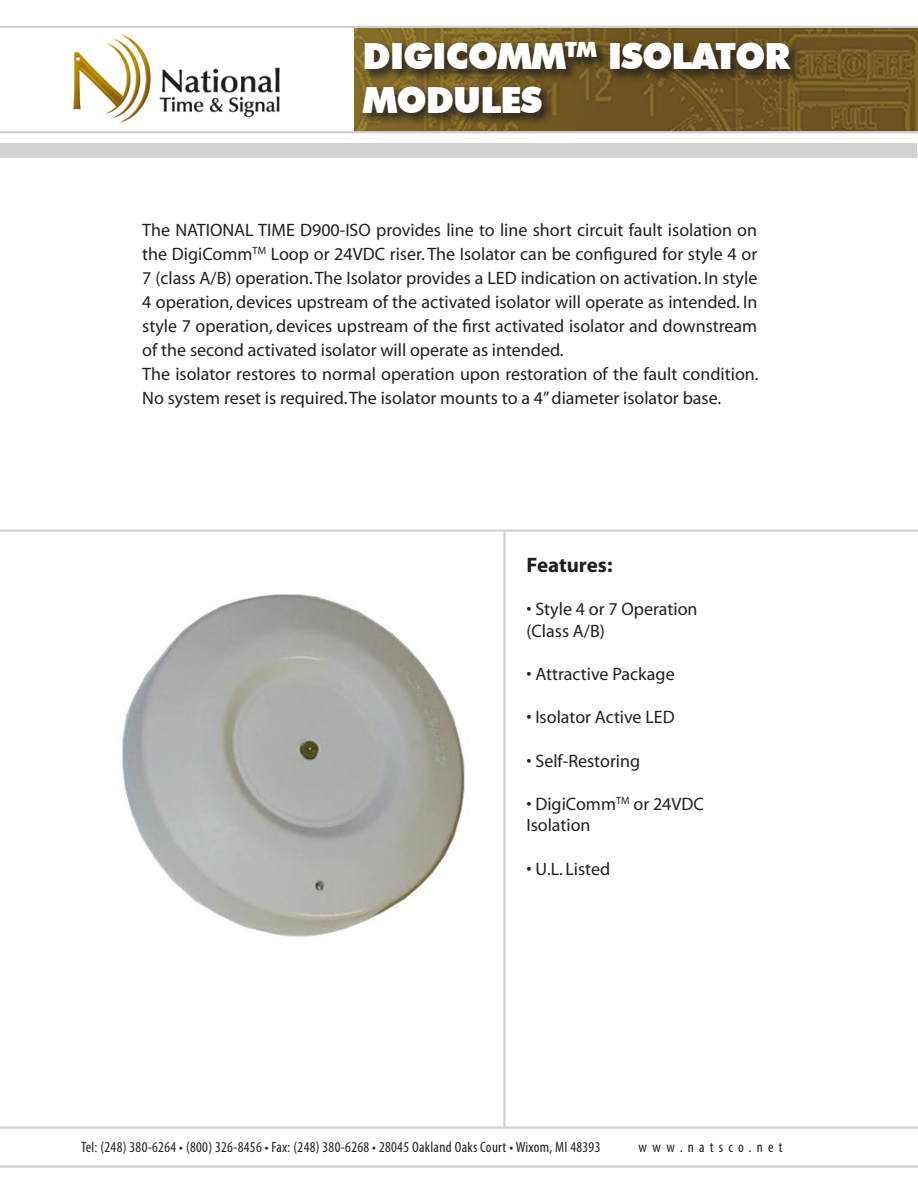
<style>
.page{position:relative;width:918px;height:1188px;background:#fff}
.page>*{position:absolute;margin:0;border:0;box-sizing:border-box;transform-origin:0 0}
.t1{font:900 36px "Futura BT";letter-spacing:-.03em;color:#fff}
.t2{font:700 21px "Myriad";color:#231f20}
.t3{font:18px/24px "Myriad";color:#231f20;text-align:justify}
.t4{font:condensed 15px "Myriad Pro";letter-spacing:.02em;color:#231f20}
.t5{font:condensed 15px "Myriad Pro";letter-spacing:.35em;color:#231f20}
</style>
<div class="page">
<hr style="left:0;top:530px;width:918px;height:2px;background:#d1d2d4">
<hr style="left:0;top:1126px;width:918px;height:3px;background:#d1d2d4">
<hr style="left:0;top:1165px;width:918px;height:3px;background:#d1d2d4">
<hr style="left:503px;top:530px;width:3px;height:598px;background:#d1d2d4">
<img style="left:122px;top:594px;width:343px;height:343px">
<hr style="left:0;top:154px;width:918px;height:2px;background:#d1d2d4">
<div style="left:1px;top:143px;width:916px;height:15px;background:#d1d2d4"></div>
<img style="left:354px;top:28px;width:564px;height:103px">
<img style="left:73px;top:34px;width:207px;height:89px">
<hr style="left:0;top:26px;width:918px;height:2px;background:#d1d2d4">
<hr style="left:0;top:131px;width:918px;height:2px;background:#d1d2d4">
<div style="left:359px;top:38px;width:443px;height:87px;background:#231f20;opacity:.75"></div>
<p class="t1" style="left:362px;top:35px;width:429px">DIGICOMM<sup>TM</sup> ISOLATOR</p>
<p class="t1" style="left:362px;top:78px;width:182px">MODULES</p>
<p class="t3" style="left:142px;top:219px;width:617px">The NATIONAL TIME D900-ISO provides line to line short circuit fault isolation on the DigiComm<sup>TM</sup> Loop or 24VDC riser. The Isolator can be configured for style 4 or 7 (class A/B) operation. The Isolator provides a LED indication on activation. In style 4 operation, devices upstream of the activated isolator will operate as intended. In style 7 operation, devices upstream of the first activated isolator and downstream of the second activated isolator will operate as intended.</p>
<p class="t3" style="left:142px;top:363px;width:618px">The isolator restores to normal operation upon restoration of the fault condition.<br>No system reset is required. The isolator mounts to a 4” diameter isolator base.</p>
<p class="t2" style="left:526px;top:554px;width:87px">Features:</p>
<p class="t3" style="left:526px;top:598px;width:173px">• Style 4 or 7 Operation</p>
<p class="t3" style="left:526px;top:620px;width:80px">(Class A/B)</p>
<p class="t3" style="left:526px;top:663px;width:150px">• Attractive Package</p>
<p class="t3" style="left:526px;top:706px;width:150px">• Isolator Active LED</p>
<p class="t3" style="left:526px;top:749px;width:115px">• Self-Restoring</p>
<p class="t3" style="left:526px;top:793px;width:179px">• DigiComm<sup>TM</sup> or 24VDC</p>
<p class="t3" style="left:526px;top:814px;width:66px">Isolation</p>
<p class="t3" style="left:526px;top:857px;width:85px">• U.L. Listed</p>
<p class="t4" style="left:81px;top:1138px;width:521px">Tel: (248) 380-6264 • (800) 326-8456 • Fax: (248) 380-6268 • 28045 Oakland Oaks Court • Wixom, MI 48393</p>
<p class="t5" style="left:639px;top:1138px;width:146px">www.natsco.net</p>
</div>
